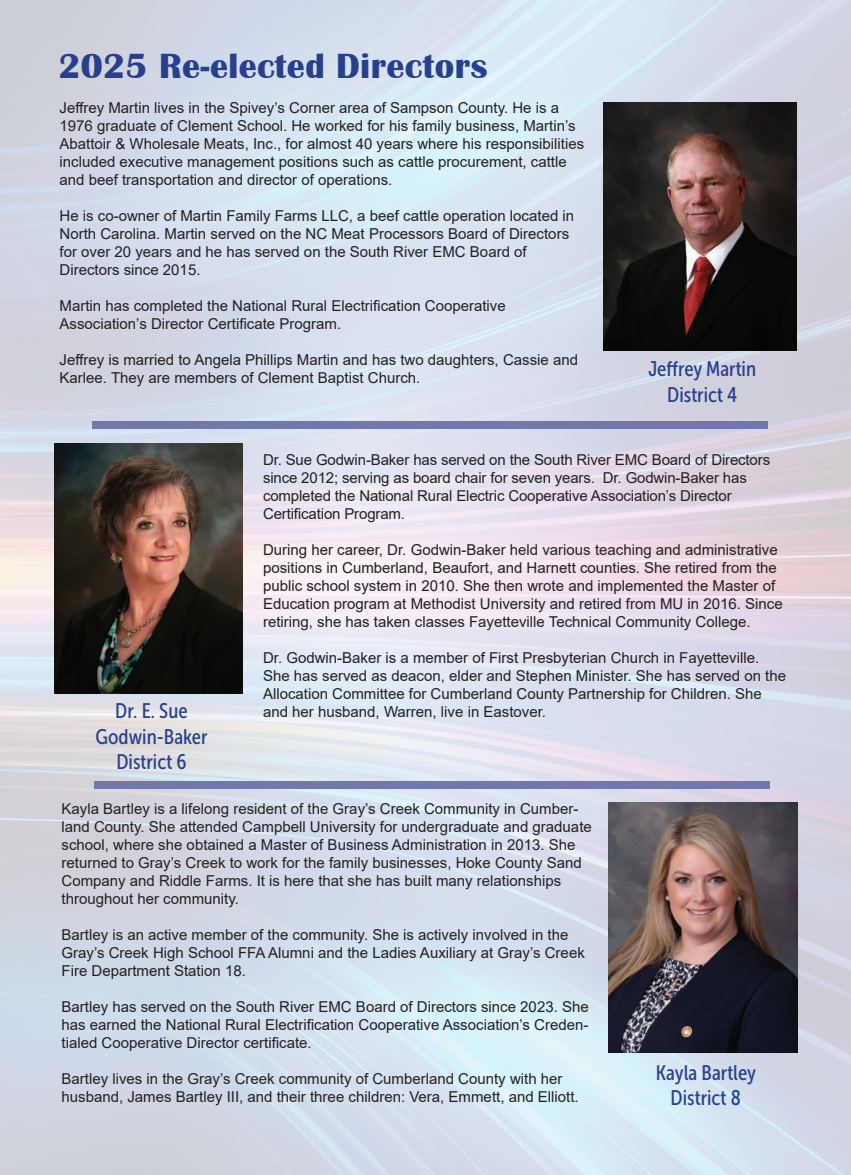
<style>
.page{position:relative;width:851px;height:1175px;background:#fff}
.page>*{position:absolute;margin:0;border:0;box-sizing:border-box;transform-origin:0 0}
.t1{font:700 36px "Britannic";letter-spacing:.01em;color:#27408e}
.t2{font:21px "Museo Sans Cond 500";color:#27408e}
.t3{font:15px/18px "Arial";color:#231f20}
</style>
<div class="page">
<img style="left:0;top:0;width:850px;height:1174px">
<img style="left:603px;top:103px;width:193px;height:248px">
<div style="left:92px;top:421px;width:675px;height:7px;background:#7278ab"></div>
<div style="left:94px;top:781px;width:675px;height:7px;background:#7278ab"></div>
<img style="left:54px;top:443px;width:189px;height:250px">
<img style="left:608px;top:802px;width:189px;height:250px">
<p class="t1" style="left:58px;top:46px;width:430px">2025 Re-elected Directors</p>
<p class="t3" style="left:60px;top:98px;width:526px">Jeffrey Martin lives in the Spivey’s Corner area of Sampson County. He is a 1976 graduate of Clement School. He worked for his family business, Martin’s Abattoir &amp; Wholesale Meats, Inc., for almost 40 years where his responsibilities included executive management positions such as cattle procurement, cattle and beef transportation and director of operations.</p>
<p class="t3" style="left:60px;top:206px;width:516px">He is co-owner of Martin Family Farms LLC, a beef cattle operation located in North Carolina. Martin served on the NC Meat Processors Board of Directors for over 20 years and he has served on the South River EMC Board of Directors since 2015.</p>
<p class="t3" style="left:60px;top:296px;width:447px">Martin has completed the National Rural Electrification Cooperative<br>Association’s Director Certificate Program.</p>
<p class="t3" style="left:60px;top:350px;width:520px">Jeffrey is married to Angela Phillips Martin and has two daughters, Cassie and<br>Karlee. They are members of Clement Baptist Church.</p>
<p class="t2" style="left:648px;top:357px;width:109px">Jeffrey Martin</p>
<p class="t2" style="left:667px;top:383px;width:72px">District 4</p>
<p class="t3" style="left:263px;top:451px;width:508px">Dr. Sue Godwin-Baker has served on the South River EMC Board of Directors since 2012; serving as board chair for seven years. Dr. Godwin-Baker has completed the National Rural Electric Cooperative Association’s Director Certification Program.</p>
<p class="t3" style="left:263px;top:541px;width:521px">During her career, Dr. Godwin-Baker held various teaching and administrative positions in Cumberland, Beaufort, and Harnett counties. She retired from the public school system in 2010. She then wrote and implemented the Master of Education program at Methodist University and retired from MU in 2016. Since retiring, she has taken classes Fayetteville Technical Community College.</p>
<p class="t3" style="left:263px;top:649px;width:524px">Dr. Godwin-Baker is a member of First Presbyterian Church in Fayetteville.<br>She has served as deacon, elder and Stephen Minister. She has served on the Allocation Committee for Cumberland County Partnership for Children. She and her husband, Warren, live in Eastover.</p>
<p class="t2" style="left:115px;top:699px;width:74px">Dr. E. Sue</p>
<p class="t2" style="left:96px;top:724px;width:113px">Godwin-Baker</p>
<p class="t2" style="left:116px;top:750px;width:72px">District 6</p>
<p class="t3" style="left:62px;top:799px;width:532px">Kayla Bartley is a lifelong resident of the Gray’s Creek Community in Cumber&shy;land County. She attended Campbell University for undergraduate and graduate school, where she obtained a Master of Business Administration in 2013. She returned to Gray’s Creek to work for the family businesses, Hoke County Sand Company and Riddle Farms. It is here that she has built many relationships throughout her community.</p>
<p class="t3" style="left:62px;top:925px;width:525px">Bartley is an active member of the community. She is actively involved in the<br>Gray’s Creek High School FFA Alumni and the Ladies Auxiliary at Gray’s Creek<br>Fire Department Station 18.</p>
<p class="t3" style="left:62px;top:997px;width:528px;text-align:justify">Bartley has served on the South River EMC Board of Directors since 2023. She has earned the National Rural Electrification Cooperative Association’s Creden&shy;tialed Cooperative Director certificate.</p>
<p class="t3" style="left:62px;top:1069px;width:518px">Bartley lives in the Gray’s Creek community of Cumberland County with her husband, James Bartley III, and their three children: Vera, Emmett, and Elliott.</p>
<p class="t2" style="left:655px;top:1060px;width:102px">Kayla Bartley</p>
<p class="t2" style="left:670px;top:1086px;width:72px">District 8</p>
</div>
